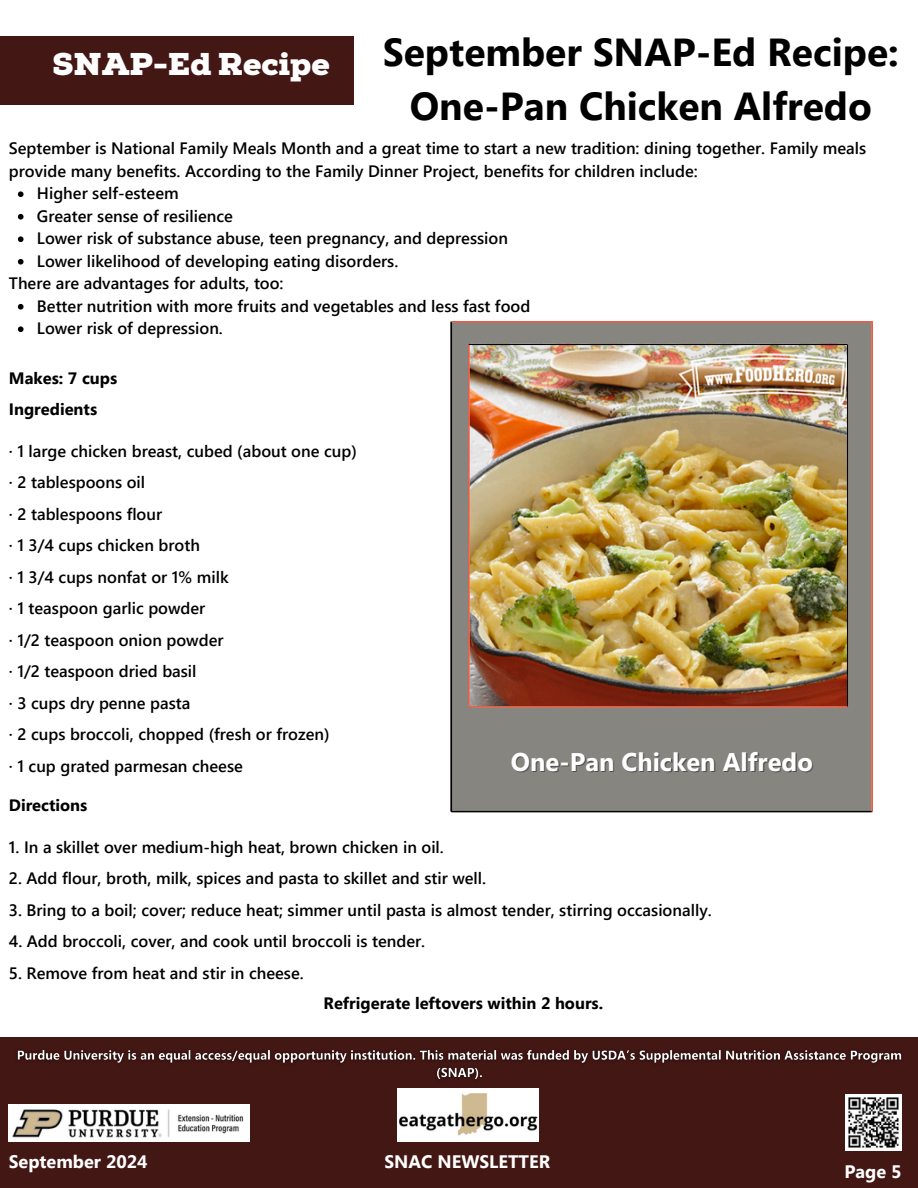
<style>
.page{position:relative;width:918px;height:1188px;background:#fff}
.page>*{position:absolute;margin:0;border:0;box-sizing:border-box;transform-origin:0 0}
.t1{font:700 39px/54px "Segoe UI";color:#000;text-align:center}
.t2{font:900 31.5px "Nexa Slab";color:#fff}
.t3{font:700 25.5px "Segoe UI";color:#fff}
.t4{font:700 18px "Segoe UI";color:#fff}
.t5{font:600 16.5px/22.5px "Segoe UI";color:#000}
.t6{font:700 16.5px "Segoe UI";color:#000}
</style>
<div class="page">
<div style="left:0;top:36px;width:354px;height:68px;background:#431714"></div>
<div style="left:0;top:1038px;width:918px;height:150px;background:#431714"></div>
<img style="left:9px;top:1104px;width:241px;height:37px">
<img style="left:845px;top:1094px;width:56px;height:56px">
<img style="left:397px;top:1088px;width:141px;height:53px">
<svg style="left:18px;top:191px;width:6px;height:6px"></svg>
<svg style="left:18px;top:214px;width:6px;height:6px"></svg>
<svg style="left:18px;top:236px;width:6px;height:6px"></svg>
<svg style="left:18px;top:259px;width:6px;height:6px"></svg>
<svg style="left:18px;top:304px;width:6px;height:6px"></svg>
<svg style="left:18px;top:326px;width:6px;height:6px"></svg>
<img style="left:451px;top:321px;width:422px;height:491px">
<img style="left:17px;top:1050px;width:885px;height:29px">
<p class="t2" style="left:52px;top:46px;width:279px">SNAP-Ed Recipe</p>
<p class="t1" style="left:383px;top:24px;width:517px">September SNAP-Ed Recipe:<br>One-Pan Chicken Alfredo</p>
<h5 class="t5" style="left:9px;top:136px;width:859px">September is National Family Meals Month and a great time to start a new tradition: dining together. Family meals provide many benefits. According to the Family Dinner Project, benefits for children include:</h5>
<h5 class="t5" style="left:37px;top:181px;width:143px">Higher self-esteem</h5>
<h5 class="t5" style="left:37px;top:204px;width:198px">Greater sense of resilience</h5>
<h5 class="t5" style="left:37px;top:226px;width:473px">Lower risk of substance abuse, teen pregnancy, and depression</h5>
<h5 class="t5" style="left:37px;top:249px;width:363px">Lower likelihood of developing eating disorders.</h5>
<h5 class="t5" style="left:9px;top:271px;width:276px">There are advantages for adults, too:</h5>
<h5 class="t5" style="left:37px;top:294px;width:495px">Better nutrition with more fruits and vegetables and less fast food</h5>
<h5 class="t5" style="left:37px;top:316px;width:187px">Lower risk of depression.</h5>
<p class="t6" style="left:9px;top:366px;width:110px">Makes: 7 cups</p>
<p class="t6" style="left:9px;top:398px;width:90px">Ingredients</p>
<p class="t5" style="left:9px;top:439px;width:349px">· 1 large chicken breast, cubed (about one cup)</p>
<p class="t5" style="left:9px;top:470px;width:138px">· 2 tablespoons oil</p>
<h5 class="t5" style="left:9px;top:502px;width:155px">· 2 tablespoons flour</h5>
<p class="t5" style="left:9px;top:533px;width:193px">· 1 3/4 cups chicken broth</p>
<p class="t5" style="left:9px;top:565px;width:221px">· 1 3/4 cups nonfat or 1% milk</p>
<p class="t5" style="left:9px;top:596px;width:198px">· 1 teaspoon garlic powder</p>
<h3 class="t5" style="left:9px;top:628px;width:216px">· 1/2 teaspoon onion powder</h3>
<h5 class="t5" style="left:9px;top:659px;width:189px">· 1/2 teaspoon dried basil</h5>
<h5 class="t5" style="left:9px;top:691px;width:183px">· 3 cups dry penne pasta</h5>
<h5 class="t5" style="left:9px;top:722px;width:322px">· 2 cups broccoli, chopped (fresh or frozen)</h5>
<h5 class="t5" style="left:9px;top:754px;width:235px">· 1 cup grated parmesan cheese</h5>
<h5 class="t6" style="left:9px;top:794px;width:80px">Directions</h5>
<h5 class="t5" style="left:9px;top:835px;width:437px">1. In a skillet over medium-high heat, brown chicken in oil.</h5>
<h5 class="t5" style="left:9px;top:866px;width:479px">2. Add flour, broth, milk, spices and pasta to skillet and stir well.</h5>
<h5 class="t5" style="left:9px;top:898px;width:704px">3. Bring to a boil; cover; reduce heat; simmer until pasta is almost tender, stirring occasionally.</h5>
<h5 class="t5" style="left:9px;top:929px;width:418px">4. Add broccoli, cover, and cook until broccoli is tender.</h5>
<h5 class="t5" style="left:9px;top:961px;width:296px">5. Remove from heat and stir in cheese.</h5>
<h5 class="t6" style="left:324px;top:992px;width:281px">Refrigerate leftovers within 2 hours.</h5>
<h5 class="t3" style="left:511px;top:744px;width:304px">One-Pan Chicken Alfredo</h5>
<p class="t4" style="left:9px;top:1148px;width:140px">September 2024</p>
<h5 class="t4" style="left:385px;top:1148px;width:167px">SNAC NEWSLETTER</h5>
<h4 class="t4" style="left:844px;top:1159px;width:59px">Page 5</h4>
</div>
